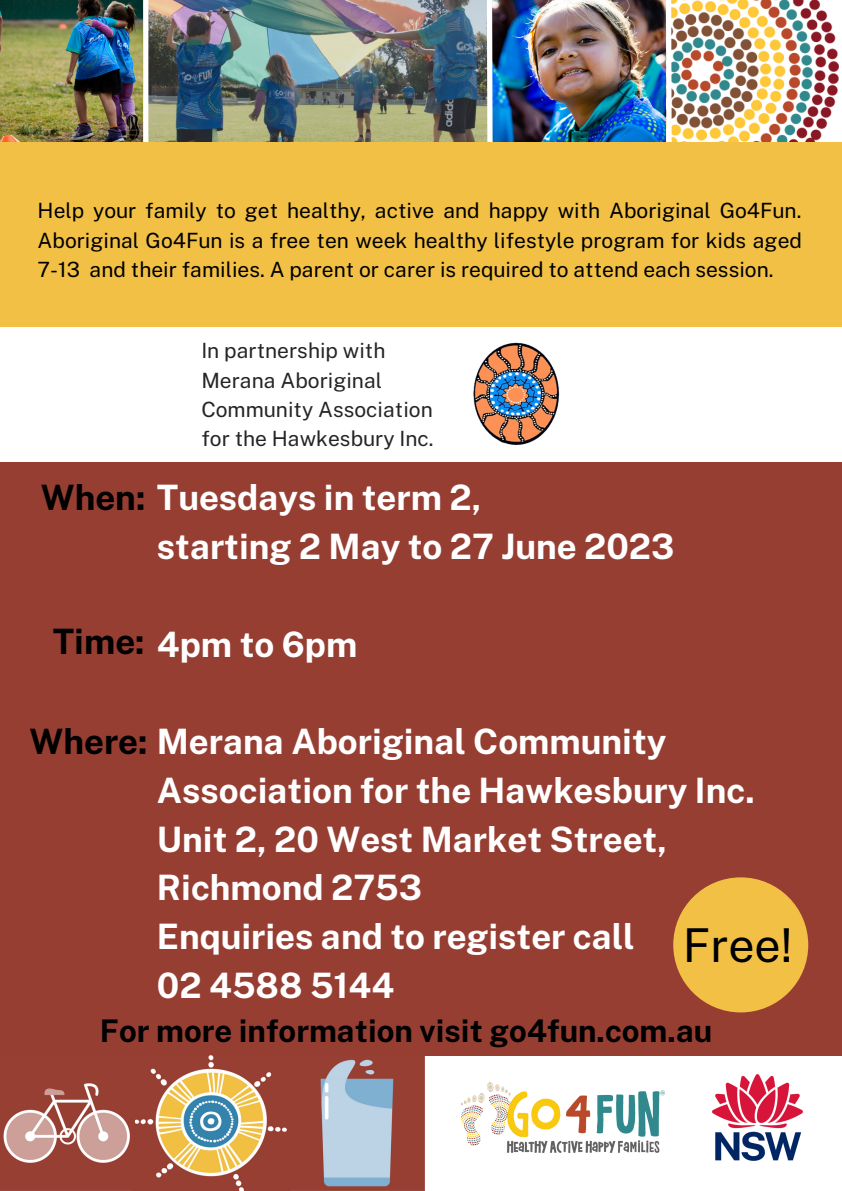
<style>
.page{position:relative;width:842px;height:1191px;background:#fff}
.page>*{position:absolute;margin:0;border:0;box-sizing:border-box;transform-origin:0 0}
.t1{font:46.6px "Public Sans";color:#000}
.t2{font:700 35px/48.7px "Public Sans";color:#fff}
.t3{font:700 35px "Public Sans";color:#000}
.t4{font:700 31.2px "Public Sans";color:#000}
.t5{font:21px/29.2px "Public Sans";color:#000;text-align:justify}
.t6{font:21px/29.2px "Public Sans";color:#252525}
.s1{color:#000}
</style>
<div class="page">
<img style="left:0;top:0;width:143px;height:142px">
<img style="left:674px;top:0;width:164px;height:142px">
<img style="left:495px;top:0;width:168px;height:142px">
<img style="left:148px;top:0;width:336px;height:142px">
<svg style="left:484px;top:0;width:11px;height:142px"></svg>
<div style="left:0;top:462px;width:842px;height:593px;background:#973e33"></div>
<div style="left:673px;top:877px;width:135px;height:135px;background:#f2c044;border-radius:50%"></div>
<svg style="left:663px;top:0;width:11px;height:142px"></svg>
<div style="left:0;top:142px;width:842px;height:185px;background:#f2c044"></div>
<img style="left:473px;top:342px;width:87px;height:103px">
<img style="left:460px;top:1082px;width:204px;height:70px">
<img style="left:712px;top:1074px;width:90px;height:86px">
<img style="left:0;top:1055px;width:425px;height:135px">
<p class="t5" style="left:38px;top:196px;width:766px">Help your family to get healthy, active and happy with Aboriginal Go4Fun.<br>Aboriginal Go4Fun is a free ten week healthy lifestyle program for kids aged 7-13 and their families. A parent or carer is required to attend each session.</p>
<p class="t6" style="left:201px;top:336px;width:234px">In partnership with<br>Merana Aboriginal<br>Community Association for the Hawkesbury Inc.</p>
<h2 class="t2" style="left:157px;top:473px;width:519px;text-indent:-116px"><span class="s1">When:</span> Tuesdays in term 2,<br>starting 2 May to 27 June 2023</h2>
<h2 class="t3" style="left:53px;top:620px;width:93px">Time:</h2>
<h2 class="t2" style="left:157px;top:619px;width:202px">4pm to 6pm</h2>
<h2 class="t2" style="left:157px;top:717px;width:599px;text-indent:-127px"><span class="s1">Where:</span> Merana Aboriginal Community<br>Association for the Hawkesbury Inc.<br>Unit 2, 20 West Market Street,<br>Richmond 2753<br>Enquiries and to register call<br>02 4588 5144</h2>
<h3 class="t4" style="left:100px;top:1011px;width:614px">For more information visit go4fun.com.au</h3>
<h1 class="t1" style="left:683px;top:917px;width:111px">Free!</h1>
</div>
